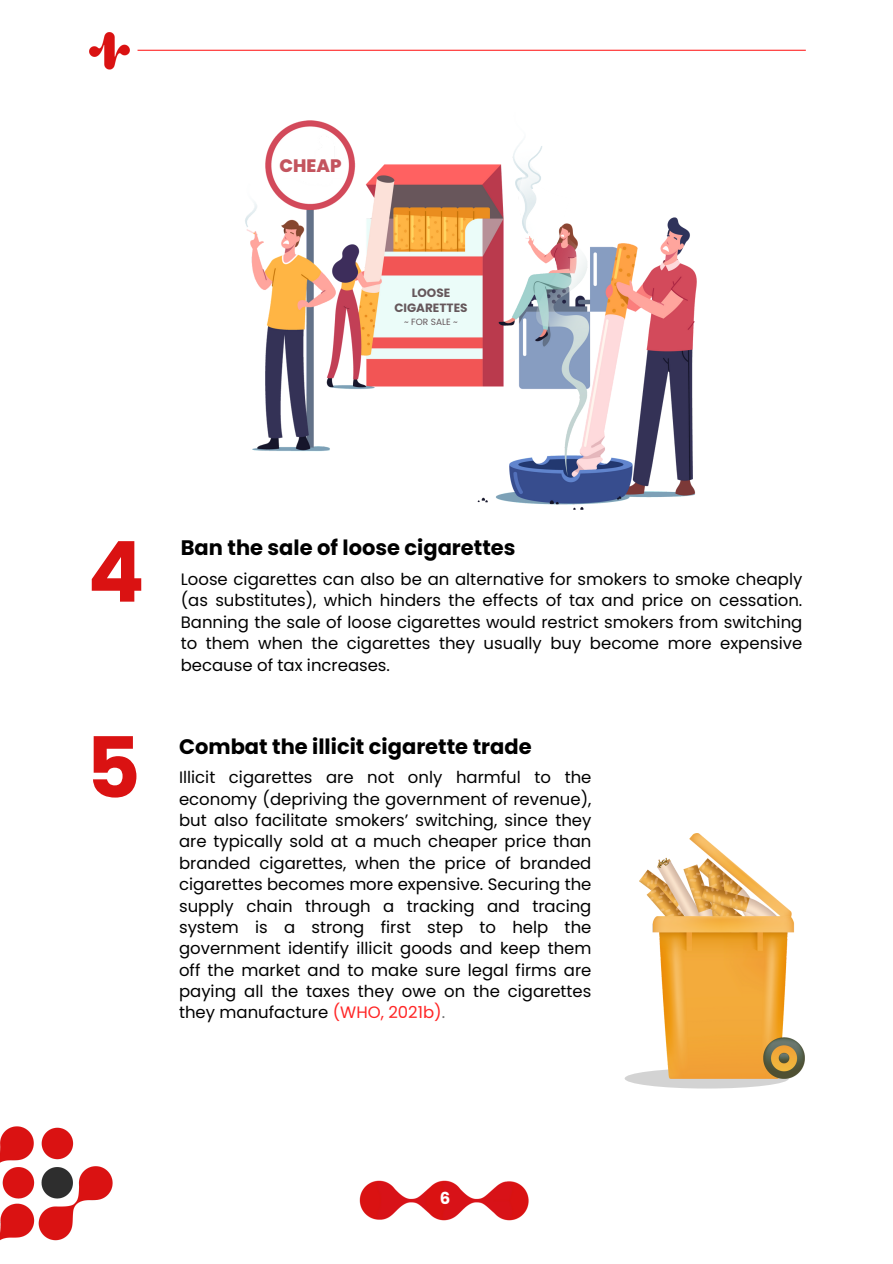
<style>
.page{position:relative;width:893px;height:1264px;background:#fff}
.page>*{position:absolute;margin:0;border:0;box-sizing:border-box;transform-origin:0 0}
.t1{font:700 84px "Poppins";color:#da1212}
.t2{font:700 21px "Poppins";color:#000}
.t3{font:800 18px "Poppins";color:#c3545e}
.t4{font:16.5px/21.3px "Poppins";color:#000;text-align:justify}
.t5{font:700 16.5px "Poppins";color:#fff}
.t6{font:700 12px/15px "Poppins";color:#65575b;text-align:center}
.t7{font:9px "Poppins";color:#65575b}
.s1{color:#ff2626}
.s2{color:#707070}
</style>
<div class="page">
<img style="left:359px;top:1180px;width:170px;height:41px">
<img style="left:89px;top:32px;width:41px;height:37px">
<hr style="left:137px;top:50px;width:668px;height:1px;background:#ff2626">
<svg style="left:624px;top:1068px;width:164px;height:20px"></svg>
<img style="left:639px;top:833px;width:165px;height:245px">
<img style="left:0;top:1126px;width:113px;height:114px">
<img style="left:245px;top:120px;width:452px;height:390px">
<h3 class="t3" style="left:279px;top:153px;width:63px">CHEAP</h3>
<p class="t6" style="left:394px;top:286px;width:75px">LOOSE<br>CIGARETTES</p>
<p class="t7" style="left:404px;top:316px;width:55px">~ FOR SALE ~</p>
<h1 class="t1" style="left:88px;top:513px;width:58px">4</h1>
<h1 class="t1" style="left:86px;top:709px;width:56px">5</h1>
<h4 class="t2" style="left:181px;top:533px;width:336px">Ban the sale of loose cigarettes</h4>
<p class="t4" style="left:181px;top:568px;width:623px">Loose cigarettes can also be an alternative for smokers to smoke cheaply (as substitutes), which hinders the effects of tax and price on cessation.<br>Banning the sale of loose cigarettes would restrict smokers from switching to them when the cigarettes they usually buy become more expensive because of tax increases.</p>
<h3 class="t2" style="left:179px;top:732px;width:354px">Combat the illicit cigarette trade</h3>
<p class="t4" style="left:179px;top:766px;width:414px">Illicit cigarettes are not only harmful to the economy (depriving the government of revenue), but also facilitate smokers’ switching, since they are typically sold at a much cheaper price than branded cigarettes, when the price of branded cigarettes becomes more expensive. Securing the supply chain through a tracking and tracing system is a strong first step to help the government identify illicit goods and keep them off the market and to make sure legal firms are paying all the taxes they owe on the cigarettes they manufacture <span class="s1">(WHO, 2021b)</span><span class="s2">.</span></p>
<h2 class="t5" style="left:439px;top:1186px;width:12px">6</h2>
</div>
